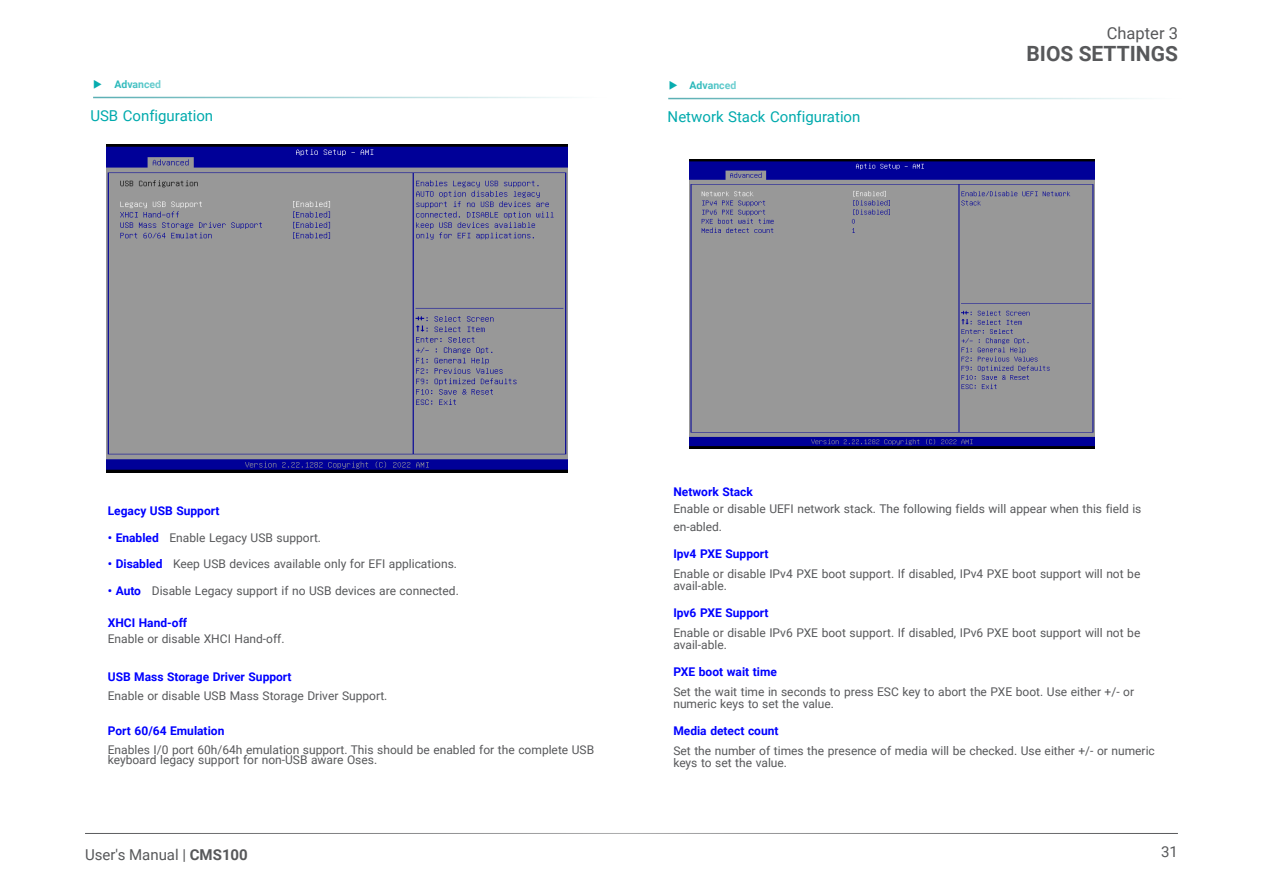
<style>
.page{position:relative;width:1263px;height:893px;background:#fff}
.page>*{position:absolute;margin:0;border:0;box-sizing:border-box;transform-origin:0 0}
.t1{font:700 21px "Roboto";color:#57585a}
.t2{font:16.5px "Roboto";color:#57585a}
.Heading_3{font:15px "Roboto";color:#00aaad}
.t3{font:15px "Roboto";color:#57585a}
.BIOS_Item{font:12px/12px "Roboto";color:#57585a}
.Body_Text{font:12px/10.5px "Roboto";color:#57585a}
.BIOS_Item-2{font:700 12px "Roboto";color:#00f}
.t4{font:700 10.5px "Roboto";color:#00aaad}
.s1{font-weight:700;color:#00f}
.s2{font-weight:700}
</style>
<div class="page">
<hr style="left:85px;top:833px;width:1093px;height:1px;background:#57585a">
<hr style="left:93px;top:97px;width:515px;height:1px;background:#2e9aa0">
<hr style="left:668px;top:98px;width:515px;height:1px;background:#2e9aa0">
<img style="left:689px;top:160px;width:405px;height:289px">
<img style="left:107px;top:144px;width:461px;height:328px">
<p class="t4" style="left:114px;top:77px;width:48px">Advanced</p>
<p class="t4" style="left:689px;top:78px;width:48px">Advanced</p>
<p class="Heading_3" style="left:90px;top:105px;width:124px">USB Configuration</p>
<p class="Heading_3" style="left:668px;top:106px;width:194px">Network Stack Configuration</p>
<h2 class="t2" style="left:1107px;top:21px;width:73px">Chapter 3</h2>
<h1 class="t1" style="left:1026px;top:39px;width:153px">BIOS SETTINGS</h1>
<p class="BIOS_Item-2" style="left:108px;top:502px;width:113px">Legacy USB Support</p>
<p class="BIOS_Item" style="left:108px;top:531px;width:215px"><span class="s1">• Enabled</span> Enable Legacy USB support.</p>
<p class="BIOS_Item" style="left:108px;top:557px;width:351px"><span class="s1">• Disabled</span> Keep USB devices available only for EFI applications.</p>
<p class="BIOS_Item" style="left:108px;top:584px;width:352px"><span class="s1">• Auto</span> Disable Legacy support if no USB devices are connected.</p>
<p class="BIOS_Item-2" style="left:108px;top:614px;width:81px">XHCI Hand-off</p>
<p class="BIOS_Item" style="left:108px;top:632px;width:178px">Enable or disable XHCI Hand-off.</p>
<p class="BIOS_Item-2" style="left:108px;top:668px;width:185px">USB Mass Storage Driver Support</p>
<p class="Body_Text" style="left:108px;top:690px;width:281px">Enable or disable USB Mass Storage Driver Support.</p>
<p class="BIOS_Item-2" style="left:108px;top:722px;width:118px">Port 60/64 Emulation</p>
<p class="Body_Text" style="left:108px;top:744px;width:488px">Enables I/0 port 60h/64h emulation support. This should be enabled for the complete USB keyboard legacy support for non-USB aware Oses.</p>
<p class="t3" style="left:85px;top:844px;width:164px">User's Manual | <span class="s2">CMS100</span></p>
<p class="BIOS_Item-2" style="left:673px;top:483px;width:81px">Network Stack</p>
<p class="BIOS_Item" style="left:673px;top:499px;width:470px;line-height:18px">Enable or disable UEFI network stack. The following fields will appear when this field is en-abled.</p>
<p class="BIOS_Item-2" style="left:673px;top:545px;width:97px">Ipv4 PXE Support</p>
<p class="BIOS_Item" style="left:673px;top:567px;width:468px">Enable or disable IPv4 PXE boot support. If disabled, IPv4 PXE boot support will not be avail-able.</p>
<p class="BIOS_Item-2" style="left:673px;top:604px;width:97px">Ipv6 PXE Support</p>
<p class="BIOS_Item" style="left:673px;top:626px;width:468px">Enable or disable IPv6 PXE boot support. If disabled, IPv6 PXE boot support will not be avail-able.</p>
<p class="BIOS_Item-2" style="left:673px;top:663px;width:105px">PXE boot wait time</p>
<p class="BIOS_Item" style="left:673px;top:685px;width:462px">Set the wait time in seconds to press ESC key to abort the PXE boot. Use either +/- or numeric keys to set the value.</p>
<p class="BIOS_Item-2" style="left:673px;top:722px;width:107px">Media detect count</p>
<p class="BIOS_Item" style="left:673px;top:744px;width:483px">Set the number of times the presence of media will be checked. Use either +/- or numeric keys to set the value.</p>
<p class="t3" style="left:1161px;top:841px;width:18px">31</p>
</div>
